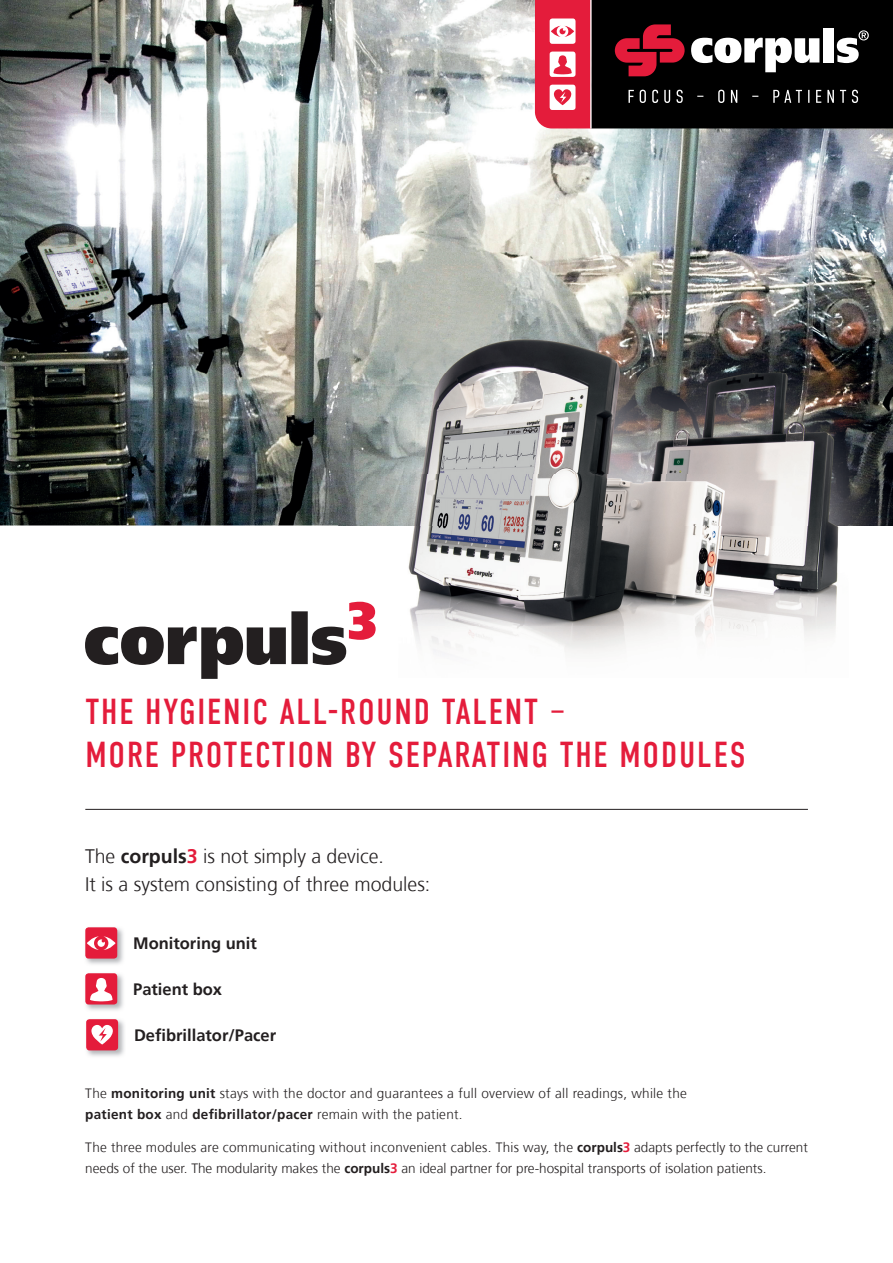
<style>
.page{position:relative;width:893px;height:1263px;background:#fff}
.page>*{position:absolute;margin:0;border:0;box-sizing:border-box;transform-origin:0 0}
.t1{font:36px/43.2px "DIN Condensed";letter-spacing:.05em;color:#e41c3b}
.t2{font:300 19.5px/28.5px "Frutiger";color:#231f20}
.t3{font:700 16.5px "Frutiger";color:#231f20}
.t4{font:300 13.5px/21px "Frutiger";color:#231f20}
.t5{font:300 13.5px/21px "Frutiger";letter-spacing:.02em;color:#231f20}
.s1{font-weight:700}
.s2{font-weight:700;color:#e41c3b}
</style>
<div class="page">
<img style="left:0;top:0;width:893px;height:525px">
<img style="left:339px;top:272px;width:554px;height:382px">
<svg style="left:85px;top:602px;width:291px;height:77px"></svg>
<img style="left:86px;top:928px;width:38px;height:37px">
<svg style="left:85px;top:927px;width:32px;height:31px"></svg>
<img style="left:86px;top:974px;width:38px;height:37px">
<svg style="left:85px;top:973px;width:32px;height:31px"></svg>
<img style="left:87px;top:1020px;width:38px;height:37px">
<svg style="left:86px;top:1019px;width:32px;height:31px"></svg>
<hr style="left:85px;top:809px;width:723px;height:1px;background:#231f20">
<div style="left:591px;top:0;width:302px;height:128px;background:#000"></div>
<svg style="left:691px;top:38px;width:128px;height:34px"></svg>
<div style="left:823px;top:28px;width:11px;height:35px;background:#fff"></div>
<svg style="left:837px;top:30px;width:32px;height:33px"></svg>
<svg style="left:615px;top:24px;width:70px;height:52px"></svg>
<svg style="left:535px;top:0;width:55px;height:128px"></svg>
<hr style="left:590px;top:0;width:1px;height:128px;background:#fff">
<svg style="left:628px;top:90px;width:230px;height:13px"></svg>
<h1 class="t1" style="left:85px;top:691px;width:661px">THE HYGIENIC ALL-ROUND TALENT –<br>MORE PROTECTION BY SEPARATING THE MODULES</h1>
<h2 class="t2" style="left:85px;top:842px;width:347px">The <span class="s1">corpuls</span><span class="s2">3</span> is not simply a device.<br>It is a system consisting of three modules:</h2>
<p class="t3" style="left:133px;top:934px;width:125px">Monitoring unit</p>
<p class="t3" style="left:133px;top:980px;width:90px">Patient box</p>
<p class="t3" style="left:134px;top:1025px;width:144px">Defibrillator/Pacer</p>
<p class="t5" style="left:85px;top:1083px;width:603px">The <span class="s1">monitoring unit</span> stays with the doctor and guarantees a full overview of all readings, while the <span class="s1">patient box</span> and <span class="s1">defibrillator/pacer</span> remain with the patient.</p>
<p class="t4" style="left:85px;top:1137px;width:724px">The three modules are communicating without inconvenient cables. This way, the <span class="s1">corpuls</span><span class="s2">3</span> adapts perfectly to the current needs of the user. The modularity makes the <span class="s1">corpuls</span><span class="s2">3</span> an ideal partner for pre-hospital transports of isolation patients.</p>
</div>
